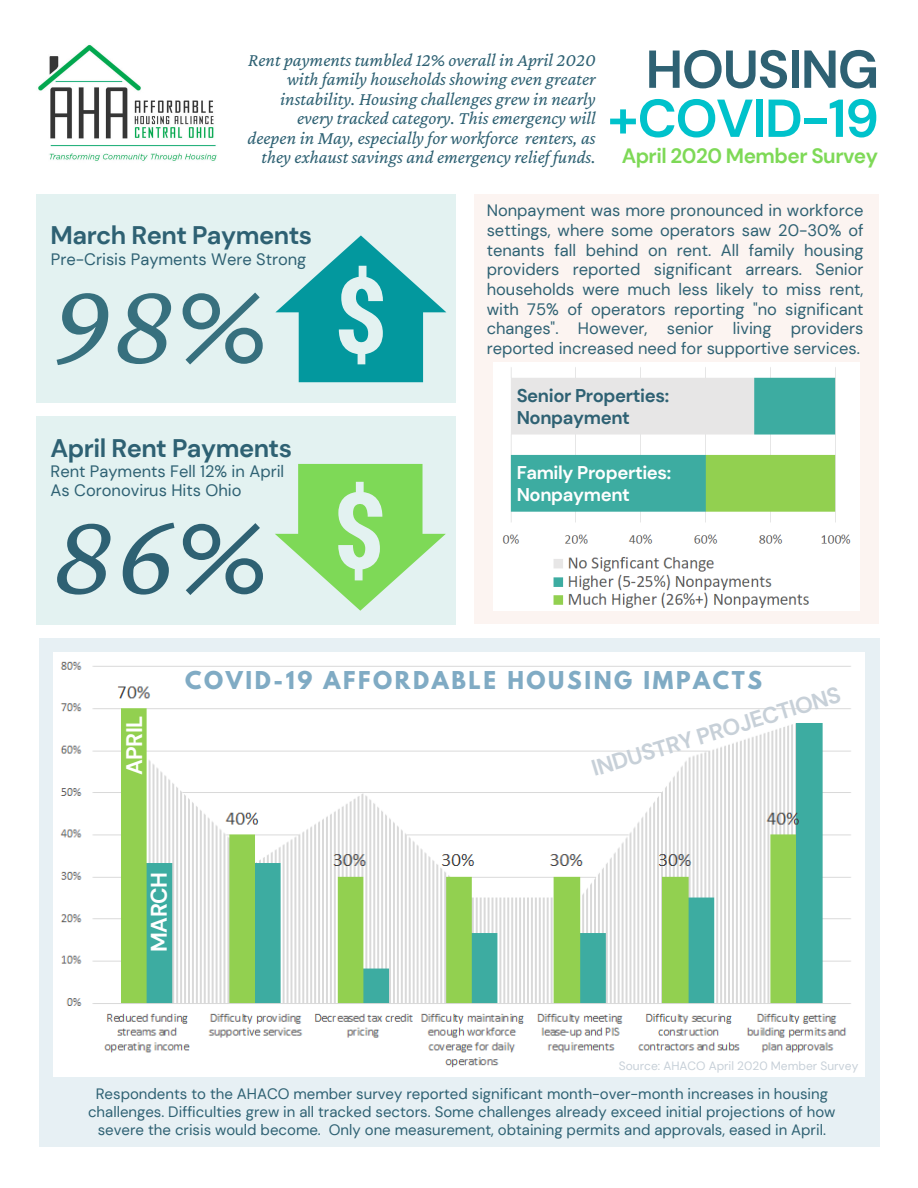
<style>
.page{position:relative;width:918px;height:1188px;background:#fff}
.page>*{position:absolute;margin:0;border:0;box-sizing:border-box;transform-origin:0 0}
.t1{font:italic 120px/230.5px "Crimson Pro";color:#2e6173}
.t2{font:700 53.25px "DM Sans";letter-spacing:-.025em;color:#00c2cb}
.t3{font:700 53.25px "DM Sans";letter-spacing:-.025em;color:#2e6173}
.t4{font:700 25.35px "DM Sans";letter-spacing:-.02em;color:#2e6173}
.t5{font:700 22.5px "DM Sans";color:#c7d0d8}
.t6{font:700 22.5px "DM Sans";letter-spacing:-.02em;color:#fff}
.t7{font:700 21.75px "League Spartan";letter-spacing:.12em;color:#80abc4}
.t8{font:700 20.7px "DM Sans";letter-spacing:-.025em;color:#7ed957}
.t9{font:italic 18.75px/19.6px "Crimson Pro";color:#2e6173;text-align:right}
.t10{font:700 18.45px/22px "DM Sans";letter-spacing:-.02em;color:#2e6173}
.t11{font:700 18.45px/22px "DM Sans";letter-spacing:-.02em;color:#fefefe}
.t12{font:16.5px/19.6px "DM Sans";color:#2e6173}
.t13{font:15px/17.9px "DM Sans";color:#2e6173;text-align:center}
.t14{font:12px "DM Sans";color:#c7d0d8}
</style>
<div class="page">
<div style="left:474px;top:195px;width:405px;height:429px;background:#fcf4f1"></div>
<div style="left:39px;top:639px;width:840px;height:508px;background:#e7f0f4"></div>
<div style="left:36px;top:195px;width:420px;height:208px;background:#e3f2f1"></div>
<img style="left:53px;top:652px;width:811px;height:424px">
<svg style="left:275px;top:235px;width:171px;height:147px"></svg>
<div style="left:36px;top:417px;width:420px;height:208px;background:#e3f2f1"></div>
<svg style="left:275px;top:464px;width:171px;height:147px"></svg>
<img style="left:38px;top:44px;width:179px;height:117px">
<img style="left:493px;top:362px;width:367px;height:249px">
<p class="t9" style="left:248px;top:49px;width:350px">Rent payments tumbled 12% overall in April 2020 with family households showing even greater instability. Housing challenges grew in nearly every tracked category. This emergency will deepen in May, especially for workforce renters, as they exhaust savings and emergency relief funds.</p>
<h2 class="t3" style="left:646px;top:35px;width:235px">HOUSING</h2>
<h2 class="t2" style="left:607px;top:84px;width:273px">+COVID-19</h2>
<p class="t8" style="left:622px;top:142px;width:258px">April 2020 Member Survey</p>
<h3 class="t4" style="left:51px;top:218px;width:263px">March Rent Payments</h3>
<p class="t12" style="left:51px;top:249px;width:257px">Pre-Crisis Payments Were Strong</p>
<h1 class="t1" style="left:51px;top:207px;width:217px">98%<br>86%</h1>
<h3 class="t4" style="left:51px;top:432px;width:243px">April Rent Payments</h3>
<p class="t12" style="left:51px;top:461px;width:235px">Rent Payments Fell 12% in April<br>As Coronovirus Hits Ohio</p>
<p class="t12" style="left:487px;top:201px;width:378px;text-align:justify">Nonpayment was more pronounced in workforce settings, where some operators saw 20-30% of tenants fall behind on rent. All family housing providers reported significant arrears. Senior households were much less likely to miss rent, with 75% of operators reporting "no significant changes". However, senior living providers reported increased need for supportive services.</p>
<p class="t10" style="left:517px;top:384px;width:154px">Senior Properties:<br>Nonpayment</p>
<p class="t11" style="left:517px;top:462px;width:156px">Family Properties:<br>Nonpayment</p>
<h3 class="t6" style="left:120px;top:775px;width:62px;rotate:-90deg">APRIL</h3>
<h3 class="t7" style="left:185px;top:669px;width:578px">COVID-19 AFFORDABLE HOUSING IMPACTS</h3>
<h3 class="t5" style="left:588px;top:755px;width:260px;rotate:-17deg">INDUSTRY PROJECTIONS</h3>
<h3 class="t6" style="left:144px;top:952px;width:82px;rotate:-90deg">MARCH</h3>
<p class="t14" style="left:619px;top:1058px;width:241px">Source: AHACO April 2020 Member Survey</p>
<p class="t13" style="left:88px;top:1085px;width:749px">Respondents to the AHACO member survey reported significant month-over-month increases in housing challenges. Difficulties grew in all tracked sectors. Some challenges already exceed initial projections of how severe the crisis would become. Only one measurement, obtaining permits and approvals, eased in April.</p>
</div>
